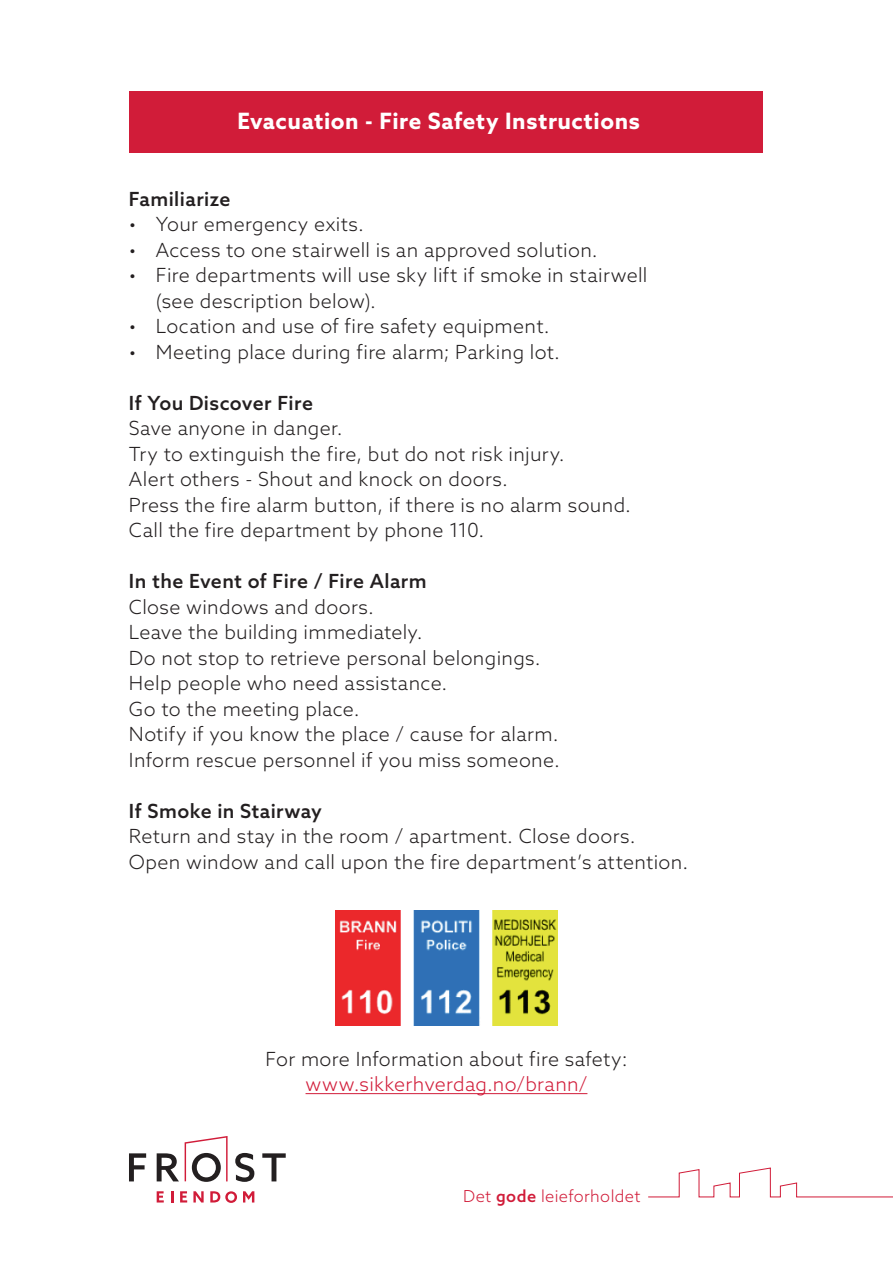
<style>
.page{position:relative;width:893px;height:1263px;background:#fff}
.page>*{position:absolute;margin:0;border:0;box-sizing:border-box;transform-origin:0 0}
.t1{font:700 22.5px "Azo Sans";letter-spacing:.025em;color:#fff}
.t2{font:300 19.5px/25.5px "Azo Sans";letter-spacing:.02em;color:#231f20}
.t3{font:500 19.5px "Azo Sans";letter-spacing:.02em;color:#231f20}
.t4{font:300 19.5px "Azo Sans";letter-spacing:.015em;color:#d11c39}
.t5{font:300 16.5px "Azo Sans";letter-spacing:.025em;color:#d11c39}
.s1{font-weight:500}
</style>
<div class="page">
<svg style="left:157px;top:1191px;width:7px;height:11px"></svg>
<svg style="left:171px;top:1191px;width:2px;height:11px"></svg>
<svg style="left:180px;top:1191px;width:7px;height:11px"></svg>
<svg style="left:193px;top:1191px;width:11px;height:11px"></svg>
<svg style="left:210px;top:1191px;width:27px;height:12px"></svg>
<svg style="left:243px;top:1191px;width:11px;height:11px"></svg>
<svg style="left:129px;top:1153px;width:17px;height:28px"></svg>
<svg style="left:157px;top:1153px;width:22px;height:28px"></svg>
<svg style="left:185px;top:1136px;width:43px;height:46px"></svg>
<svg style="left:235px;top:1153px;width:19px;height:29px"></svg>
<svg style="left:262px;top:1153px;width:24px;height:28px"></svg>
<svg style="left:648px;top:1167px;width:245px;height:31px"></svg>
<div style="left:129px;top:91px;width:634px;height:62px;background:#d11c39"></div>
<img style="left:336px;top:910px;width:221px;height:116px">
<hr style="left:306px;top:1093px;width:281px;height:1px;background:#d11c39">
<p class="t1" style="left:237px;top:106px;width:404px">Evacuation - Fire Safety Instructions</p>
<p class="t3" style="left:129px;top:186px;width:103px">Familiarize</p>
<p class="t2" style="left:129px;top:211px;width:237px">• Your emergency exits.</p>
<p class="t2" style="left:129px;top:237px;width:470px">• Access to one stairwell is an approved solution.</p>
<p class="t2" style="left:156px;top:262px;width:493px;text-indent:-27px">• Fire departments will use sky lift if smoke in stairwell (see description below).</p>
<p class="t2" style="left:129px;top:313px;width:422px">• Location and use of fire safety equipment.</p>
<p class="t2" style="left:129px;top:339px;width:432px">• Meeting place during fire alarm; Parking lot.</p>
<p class="t3" style="left:129px;top:390px;width:186px">If You Discover Fire</p>
<p class="t2" style="left:129px;top:415px;width:504px">Save anyone in danger.<br>Try to extinguish the fire, but do not risk injury.<br>Alert others - Shout and knock on doors.<br>Press the fire alarm button, if there is no alarm sound.<br>Call the fire department by phone 110.</p>
<p class="t3" style="left:129px;top:568px;width:299px">In the Event of Fire / Fire Alarm</p>
<p class="t2" style="left:129px;top:594px;width:432px">Close windows and doors.<br>Leave the building immediately.<br>Do not stop to retrieve personal belongings.<br>Help people who need assistance.<br>Go to the meeting place.<br>Notify if you know the place / cause for alarm.<br>Inform rescue personnel if you miss someone.</p>
<p class="t3" style="left:129px;top:798px;width:195px">If Smoke in Stairway</p>
<p class="t2" style="left:129px;top:823px;width:561px">Return and stay in the room / apartment. Close doors.<br>Open window and call upon the fire department’s attention.</p>
<p class="t2" style="left:265px;top:1046px;width:364px">For more Information about fire safety:</p>
<p class="t4" style="left:306px;top:1072px;width:283px">www.sikkerhverdag.no/brann/</p>
<p class="t5" style="left:463px;top:1185px;width:179px">Det <span class="s1">gode</span> leieforholdet</p>
</div>
